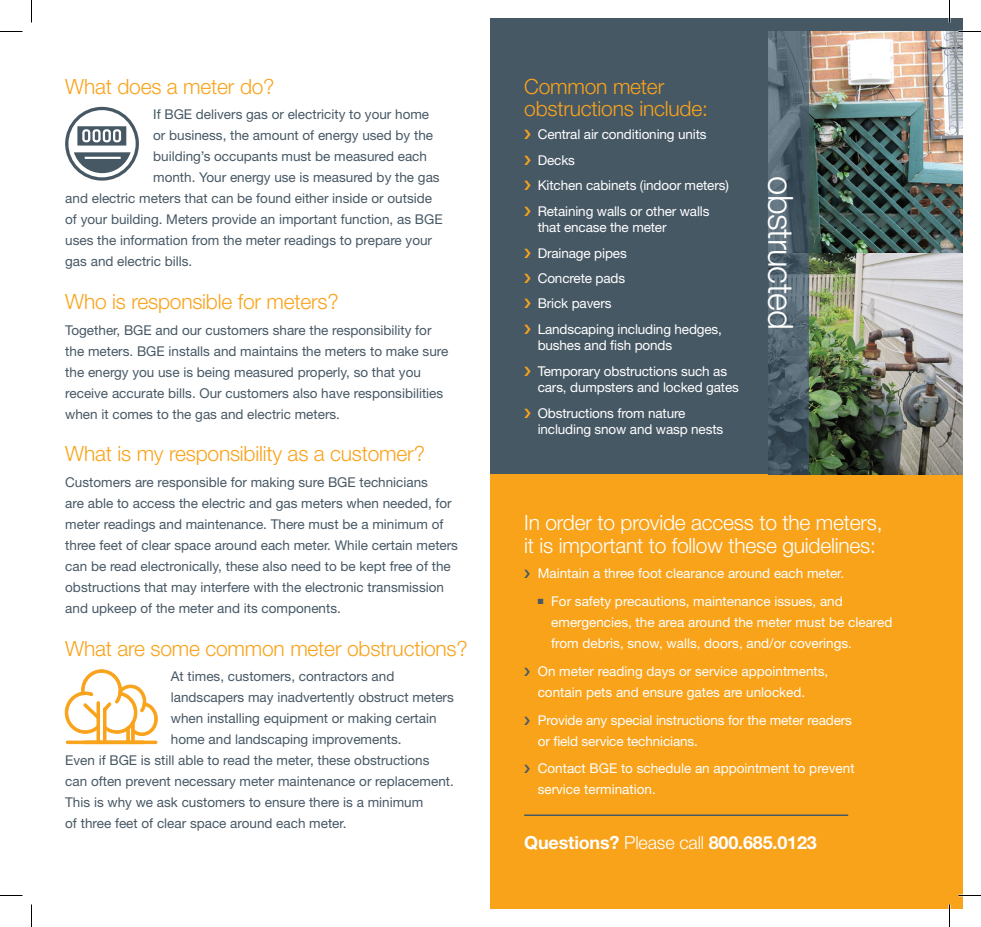
<style>
.page{position:relative;width:981px;height:927px;background:#fff}
.page>*{position:absolute;margin:0;border:0;box-sizing:border-box;transform-origin:0 0}
.t1{font:300 34.5px "Helvetica Neue LT Std";letter-spacing:-.025em;color:#fff}
.t2{font:300 21px/22.5px "Helvetica Neue LT Std";letter-spacing:-.01em;color:#f9a31b}
.t3{font:300 21px/22.5px "Helvetica Neue LT Std";letter-spacing:-.01em;color:#fff}
.t4{font:700 18px "Helvetica Neue LT Std";letter-spacing:-.01em;color:#fff}
.t5{font:13.5px/21px "Helvetica Neue LT Std";color:#475865}
.t6{font:13.5px/21px "Helvetica Neue LT Std";letter-spacing:-.01em;color:#fff}
.s1{font-weight:300}
</style>
<div class="page">
<div style="left:490px;top:18px;width:473px;height:457px;background:#475865"></div>
<div style="left:490px;top:475px;width:473px;height:434px;background:#f9a31b"></div>
<img style="left:809px;top:32px;width:154px;height:443px">
<svg style="left:768px;top:31px;width:41px;height:444px"></svg>
<svg style="left:65px;top:107px;width:74px;height:74px"></svg>
<hr style="left:524px;top:815px;width:324px;height:1px;background:#475865">
<svg style="left:65px;top:669px;width:93px;height:75px"></svg>
<div style="left:66px;top:741px;width:91px;height:3px;border:1px solid #f9a31b"></div>
<svg style="left:0;top:31px;width:22px;height:1px"></svg>
<svg style="left:958px;top:31px;width:23px;height:1px"></svg>
<svg style="left:0;top:895px;width:22px;height:1px"></svg>
<svg style="left:958px;top:895px;width:23px;height:1px"></svg>
<svg style="left:31px;top:0;width:1px;height:22px"></svg>
<svg style="left:31px;top:904px;width:1px;height:23px"></svg>
<svg style="left:949px;top:0;width:1px;height:22px"></svg>
<svg style="left:949px;top:904px;width:1px;height:23px"></svg>
<p class="t2" style="left:65px;top:75px;width:211px">What does a meter do?</p>
<p class="t5" style="left:153px;top:104px;width:278px">If BGE delivers gas or electricity to your home</p>
<p class="t5" style="left:153px;top:125px;width:281px">or business, the amount of energy used by the</p>
<p class="t5" style="left:153px;top:146px;width:275px">building’s occupants must be measured each</p>
<p class="t5" style="left:153px;top:167px;width:288px">month. Your energy use is measured by the gas</p>
<p class="t5" style="left:65px;top:188px;width:368px">and electric meters that can be found either inside or outside</p>
<p class="t5" style="left:65px;top:209px;width:379px">of your building. Meters provide an important function, as BGE</p>
<p class="t5" style="left:65px;top:230px;width:368px">uses the information from the meter readings to prepare your</p>
<p class="t5" style="left:65px;top:251px;width:129px">gas and electric bills.</p>
<p class="t2" style="left:65px;top:290px;width:275px">Who is responsible for meters?</p>
<p class="t5" style="left:65px;top:319px;width:385px">Together, BGE and our customers share the responsibility for the meters. BGE installs and maintains the meters to make sure the energy you use is being measured properly, so that you receive accurate bills. Our customers also have responsibilities when it comes to the gas and electric meters.</p>
<p class="t2" style="left:65px;top:442px;width:361px">What is my responsibility as a customer?</p>
<p class="t5" style="left:65px;top:472px;width:394px">Customers are responsible for making sure BGE technicians<br>are able to access the electric and gas meters when needed, for meter readings and maintenance. There must be a minimum of three feet of clear space around each meter. While certain meters can be read electronically, these also need to be kept free of the obstructions that may interfere with the electronic transmission and upkeep of the meter and its components.</p>
<p class="t2" style="left:65px;top:637px;width:404px">What are some common meter obstructions?</p>
<p class="t5" style="left:171px;top:666px;width:225px">At times, customers, contractors and</p>
<p class="t5" style="left:171px;top:687px;width:285px">landscapers may inadvertently obstruct meters</p>
<p class="t5" style="left:171px;top:708px;width:267px">when installing equipment or making certain</p>
<p class="t5" style="left:171px;top:729px;width:232px">home and landscaping improvements.</p>
<p class="t5" style="left:65px;top:750px;width:366px">Even if BGE is still able to read the meter, these obstructions</p>
<p class="t5" style="left:65px;top:771px;width:390px">can often prevent necessary meter maintenance or replacement.</p>
<p class="t5" style="left:65px;top:792px;width:360px">This is why we ask customers to ensure there is a minimum</p>
<p class="t5" style="left:65px;top:813px;width:283px">of three feet of clear space around each meter.</p>
<p class="t2" style="left:524px;top:75px;width:185px">Common meter obstructions include:</p>
<p class="t6" style="left:538px;top:124px;width:170px">Central air conditioning units</p>
<p class="t6" style="left:538px;top:149px;width:39px">Decks</p>
<p class="t6" style="left:538px;top:175px;width:193px">Kitchen cabinets (indoor meters)</p>
<p class="t6" style="left:538px;top:202px;width:173px;line-height:16.5px">Retaining walls or other walls that encase the meter</p>
<p class="t6" style="left:538px;top:242px;width:91px">Drainage pipes</p>
<p class="t6" style="left:538px;top:268px;width:89px">Concrete pads</p>
<p class="t6" style="left:538px;top:293px;width:75px">Brick pavers</p>
<p class="t6" style="left:538px;top:321px;width:186px;line-height:16.5px">Landscaping including hedges, bushes and fish ponds</p>
<p class="t6" style="left:538px;top:363px;width:203px;line-height:16.5px">Temporary obstructions such as cars, dumpsters and locked gates</p>
<p class="t6" style="left:538px;top:404px;width:187px;line-height:16.5px">Obstructions from nature including snow and wasp nests</p>
<p class="t1" style="left:802px;top:176px;width:155px;rotate:90deg">obstructed</p>
<p class="t3" style="left:524px;top:511px;width:360px">In order to provide access to the meters, it is important to follow these guidelines:</p>
<p class="t6" style="left:538px;top:563px;width:308px">Maintain a three foot clearance around each meter.</p>
<p class="t6" style="left:551px;top:591px;width:343px;text-indent:-14px"><sup>■</sup> For safety precautions, maintenance issues, and emergencies, the area around the meter must be cleared from debris, snow, walls, doors, and/or coverings.</p>
<p class="t6" style="left:538px;top:660px;width:292px">On meter reading days or service appointments, contain pets and ensure gates are unlocked.</p>
<p class="t6" style="left:538px;top:709px;width:316px">Provide any special instructions for the meter readers or field service technicians.</p>
<p class="t6" style="left:538px;top:758px;width:318px">Contact BGE to schedule an appointment to prevent service termination.</p>
<p class="t4" style="left:524px;top:832px;width:294px">Questions? <span class="s1">Please call</span> 800.685.0123</p>
</div>
